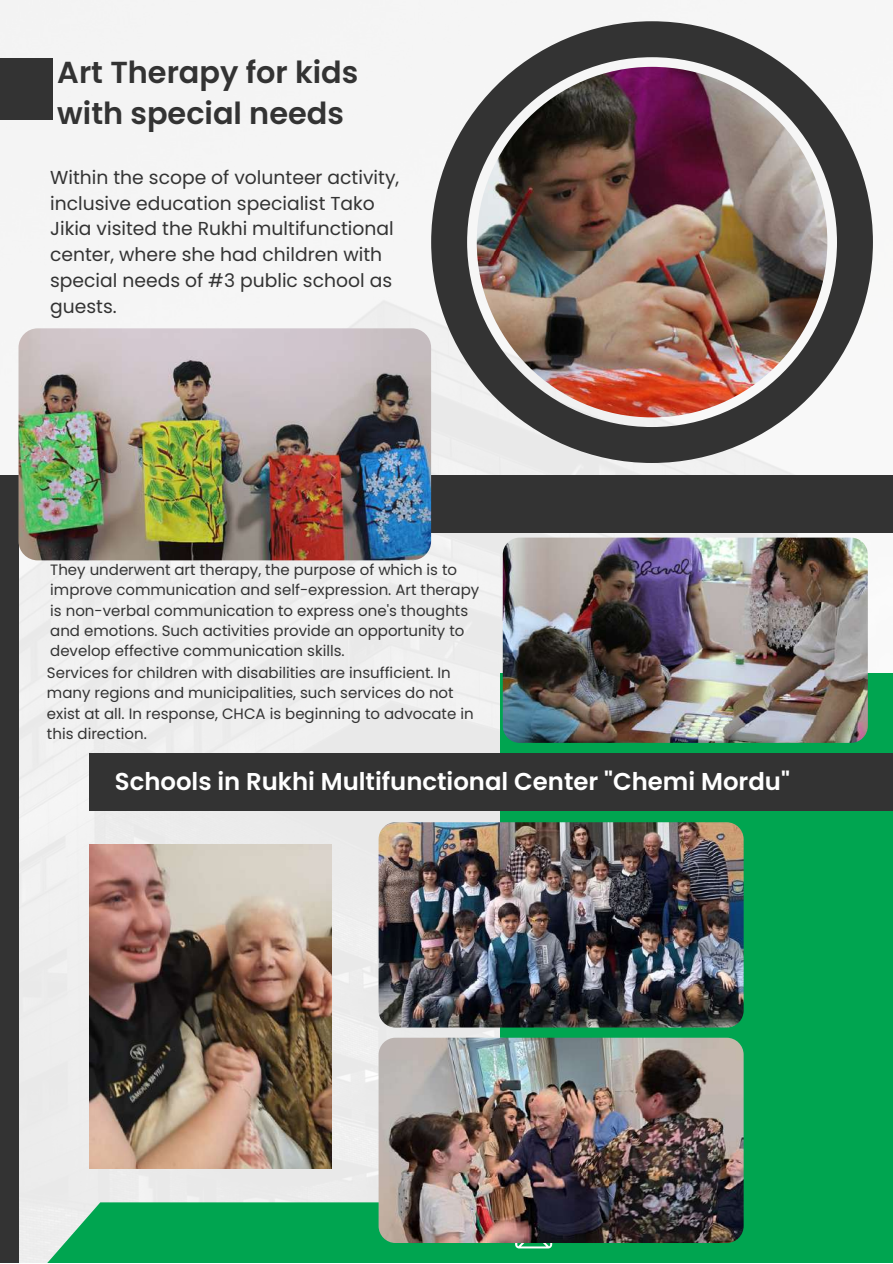
<style>
.page{position:relative;width:893px;height:1264px;background:#fff}
.page>*{position:absolute;margin:0;border:0;box-sizing:border-box;transform-origin:0 0}
.t1{font:600 30.3px/41.5px "Poppins";color:#333}
.t2{font:600 24.3px "Poppins";color:#fff}
.t3{font:18.75px/25.8px "Poppins";color:#333}
.t4{font:15px/20.2px "Poppins";color:#333}
</style>
<div class="page">
<img style="left:0;top:0;width:892px;height:1262px">
<div style="left:0;top:504px;width:19px;height:758px;background:#333"></div>
<div style="left:500px;top:673px;width:392px;height:589px;background:#00a550"></div>
<div style="left:0;top:475px;width:892px;height:57px;background:#333"></div>
<div style="left:0;top:59px;width:52px;height:61px;background:#333"></div>
<div style="left:33px;top:1202px;width:859px;height:60px;background:#00a550"></div>
<svg style="left:515px;top:1242px;width:37px;height:6px"></svg>
<img style="left:431px;top:21px;width:441px;height:442px">
<img style="left:19px;top:328px;width:412px;height:232px;border-radius:19px">
<img style="left:502px;top:537px;width:365px;height:206px;border-radius:17px">
<img style="left:378px;top:822px;width:365px;height:205px;border-radius:17px">
<img style="left:378px;top:1037px;width:365px;height:205px;border-radius:17px">
<div style="left:89px;top:753px;width:803px;height:57px;background:#333"></div>
<img style="left:89px;top:844px;width:242px;height:324px">
<h1 class="t1" style="left:57px;top:51px;width:302px">Art Therapy for kids with special needs</h1>
<p class="t3" style="left:50px;top:164px;width:350px">Within the scope of volunteer activity, inclusive education specialist Tako Jikia visited the Rukhi multifunctional center, where she had children with special needs of #3 public school as guests.</p>
<p class="t4" style="left:50px;top:559px;width:430px">They underwent art therapy, the purpose of which is to improve communication and self-expression. Art therapy is non-verbal communication to express one's thoughts and emotions. Such activities provide an opportunity to develop effective communication skills.</p>
<p class="t4" style="left:47px;top:662px;width:428px">Services for children with disabilities are insufficient. In many regions and municipalities, such services do not exist at all. In response, CHCA is beginning to advocate in this direction.</p>
<h2 class="t2" style="left:115px;top:764px;width:676px">Schools in Rukhi Multifunctional Center "Chemi Mordu"</h2>
</div>
